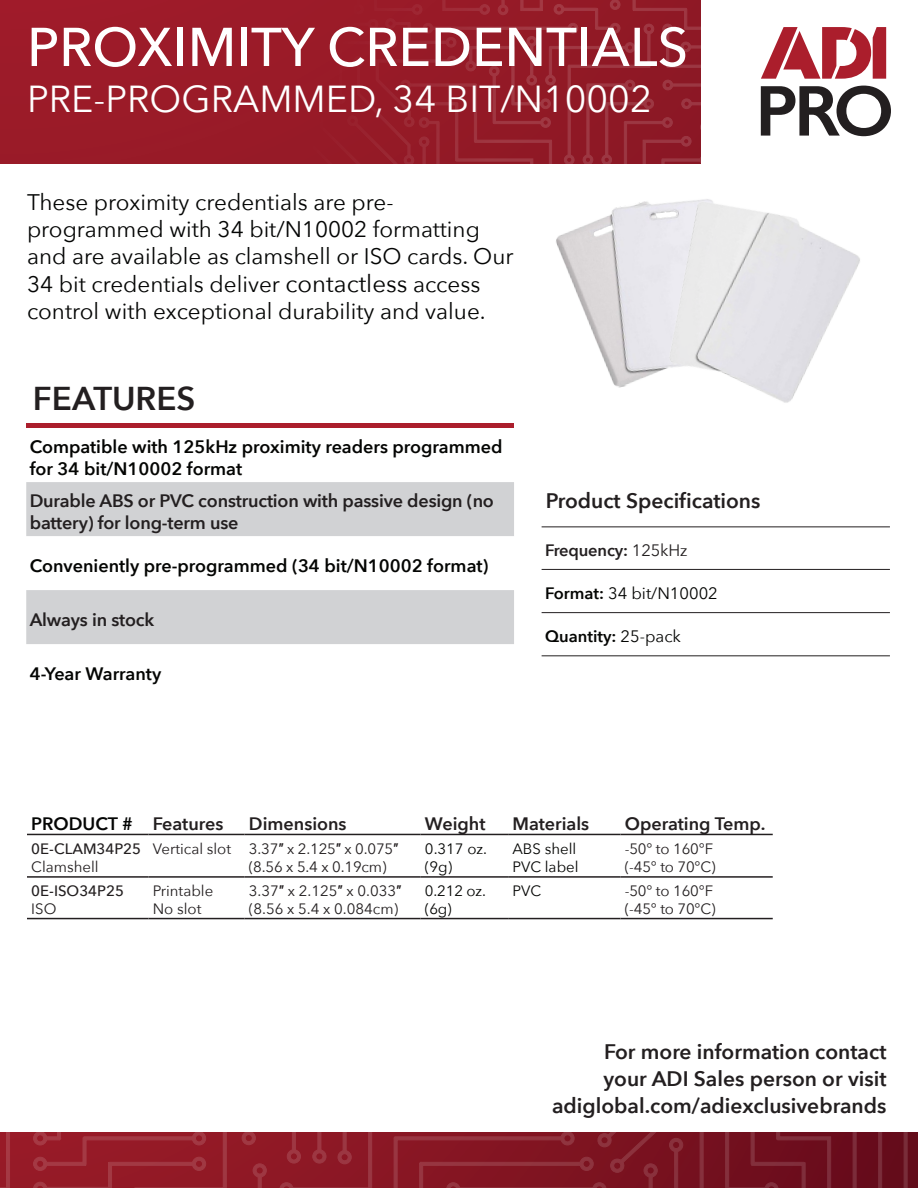
<style>
.page{position:relative;width:918px;height:1188px;background:#fff}
.page>*{position:absolute;margin:0;border:0;box-sizing:border-box;transform-origin:0 0}
.t1{font:500 54px "Avenir Next";color:#fff}
.t2{font:37.5px "Avenir Next";color:#fff}
.t3{font:600 33px "Avenir Next";color:#231f20}
.t4{font:22.5px/27.5px "Avenir Next";color:#040504}
.t5{font:600 21px "Avenir Next";color:#231f20}
.t6{font:600 18px/21.6px "Avenir Next";letter-spacing:-.01em;color:#231f20}
.t7{font:600 18px/21.6px "Avenir Next";color:#040503}
.t8{font:600 18px "Avenir Next";color:#040504}
.t9{font:16.5px "Avenir Next";color:#040503}
.t10{font:600 16.5px "Avenir Next";letter-spacing:-.01em;color:#231f20}
.t11{font:600 16.5px "Avenir Next";color:#040503}
.t12{font:15px/18px "Avenir Next";color:#231f20}
.t13{font:15px "Avenir Next";color:#040503}
.t14{font:500 15px/18px "Avenir Next";color:#231f20}
.s1{font-size:24px}
.s2{font-weight:400}
.s3{font-weight:600}
.s4{font-family:"Arial"}
</style>
<div class="page">
<div style="left:0;top:0;width:701px;height:163px;background:#9b1b28"></div>
<svg style="left:378px;top:0;width:323px;height:163px"></svg>
<svg style="left:761px;top:27px;width:130px;height:109px"></svg>
<img style="left:556px;top:202px;width:85px;height:186px">
<img style="left:641px;top:199px;width:219px;height:204px">
<hr style="left:542px;top:527px;width:348px;height:1px;background:#231f20">
<hr style="left:542px;top:569px;width:348px;height:1px;background:#231f20">
<hr style="left:542px;top:612px;width:348px;height:1px;background:#231f20">
<hr style="left:542px;top:656px;width:348px;height:1px;background:#231f20">
<hr style="left:26px;top:424px;width:488px;height:4px;background:#ab1e2c">
<svg style="left:26px;top:482px;width:488px;height:162px;fill:#d1d2d4"></svg>
<hr style="left:27px;top:876px;width:121px;height:2px;background:#231f20">
<hr style="left:148px;top:876px;width:97px;height:2px;background:#231f20">
<hr style="left:245px;top:876px;width:176px;height:2px;background:#231f20">
<hr style="left:421px;top:876px;width:87px;height:2px;background:#231f20">
<hr style="left:508px;top:876px;width:112px;height:2px;background:#231f20">
<hr style="left:620px;top:876px;width:153px;height:2px;background:#231f20">
<hr style="left:27px;top:918px;width:121px;height:1px;background:#231f20">
<hr style="left:148px;top:918px;width:97px;height:1px;background:#231f20">
<hr style="left:245px;top:918px;width:176px;height:1px;background:#231f20">
<hr style="left:421px;top:918px;width:87px;height:1px;background:#231f20">
<hr style="left:508px;top:918px;width:112px;height:1px;background:#231f20">
<hr style="left:620px;top:918px;width:153px;height:1px;background:#231f20">
<hr style="left:27px;top:834px;width:121px;height:1px;background:#231f20">
<hr style="left:148px;top:834px;width:97px;height:1px;background:#231f20">
<hr style="left:245px;top:834px;width:176px;height:1px;background:#231f20">
<hr style="left:421px;top:834px;width:87px;height:1px;background:#231f20">
<hr style="left:508px;top:834px;width:112px;height:1px;background:#231f20">
<hr style="left:620px;top:834px;width:153px;height:1px;background:#231f20">
<div style="left:0;top:1133px;width:918px;height:55px;background:#630c1a"></div>
<svg style="left:0;top:1133px;width:908px;height:54px"></svg>
<p class="t1" style="left:27px;top:1px;width:663px">PROXIMITY CREDENTIALS</p>
<p class="t2" style="left:27px;top:68px;width:626px">PRE-PROGRAMMED, 34 BIT/N10002</p>
<p class="t4" style="left:27px;top:187px;width:488px">These proximity credentials are pre&shy;programmed with 34 bit/N10002 formatting and are available as clamshell or ISO cards. Our 34 bit credentials deliver <span class="s1">contactless</span> access control with exceptional durability and value.</p>
<p class="t3" style="left:33px;top:371px;width:164px">FEATURES</p>
<p class="t7" style="left:30px;top:436px;width:474px">Compatible with 125kHz proximity readers programmed for 34 bit/N10002 format</p>
<p class="t6" style="left:30px;top:490px;width:466px">Durable ABS or PVC construction with passive design (no battery) for long-term use</p>
<p class="t7" style="left:30px;top:555px;width:460px">Conveniently pre-programmed (34 bit/N10002 format)</p>
<p class="t6" style="left:30px;top:609px;width:126px">Always in stock</p>
<p class="t7" style="left:30px;top:663px;width:133px">4-Year Warranty</p>
<p class="t5" style="left:546px;top:483px;width:216px">Product Specifications</p>
<p class="t10" style="left:545px;top:536px;width:144px">Frequency: <span class="s2">125kHz</span></p>
<p class="t9" style="left:545px;top:580px;width:174px"><span class="s3">Format:</span> 34 bit/N10002</p>
<p class="t11" style="left:545px;top:623px;width:137px">Quantity: <span class="s2">25-pack</span></p>
<p class="t8" style="left:31px;top:808px;width:103px">PRODUCT #</p>
<p class="t6" style="left:153px;top:813px;width:72px">Features</p>
<p class="t6" style="left:249px;top:813px;width:99px">Dimensions</p>
<p class="t6" style="left:425px;top:813px;width:62px">Weight</p>
<p class="t6" style="left:512px;top:813px;width:78px">Materials</p>
<p class="t6" style="left:625px;top:813px;width:142px">Operating Temp.</p>
<p class="t14" style="left:31px;top:839px;width:111px">0E-CLAM34P25<br><span class="s2">Clamshell</span></p>
<p class="t12" style="left:153px;top:839px;width:80px">Vertical slot</p>
<p class="t12" style="left:249px;top:839px;width:151px">3.37<span class="s4">″</span> x 2.125<span class="s4">″</span> x 0.075<span class="s4">″</span></p>
<p class="t13" style="left:512px;top:836px;width:65px">ABS shell</p>
<p class="t13" style="left:512px;top:854px;width:68px">PVC label</p>
<p class="t13" style="left:425px;top:836px;width:64px">0.317 oz.</p>
<p class="t13" style="left:425px;top:854px;width:29px">(9g)</p>
<p class="t12" style="left:625px;top:839px;width:90px">-50° to 160°F</p>
<p class="t12" style="left:625px;top:857px;width:92px">(-45° to 70°C)</p>
<p class="t12" style="left:249px;top:857px;width:139px">(8.56 x 5.4 x 0.19cm)</p>
<p class="t14" style="left:31px;top:882px;width:94px">0E-ISO34P25<br><span class="s2">ISO</span></p>
<p class="t12" style="left:153px;top:881px;width:62px">Printable</p>
<p class="t12" style="left:153px;top:899px;width:50px">No slot</p>
<p class="t12" style="left:249px;top:881px;width:154px">3.37<span class="s4">″</span> x 2.125<span class="s4">″</span> x 0.033<span class="s4">″ </span>(8.56 x 5.4 x 0.084cm)</p>
<p class="t13" style="left:425px;top:878px;width:62px">0.212 oz.</p>
<p class="t13" style="left:425px;top:896px;width:28px">(6g)</p>
<p class="t13" style="left:512px;top:878px;width:30px">PVC</p>
<p class="t12" style="left:625px;top:881px;width:90px">-50° to 160°F</p>
<p class="t12" style="left:625px;top:899px;width:92px">(-45° to 70°C)</p>
<p class="t5" style="left:604px;top:1034px;width:284px">For more information contact</p>
<p class="t5" style="left:603px;top:1061px;width:285px">your ADI Sales person or visit</p>
<p class="t5" style="left:552px;top:1088px;width:336px">adiglobal.com/adiexclusivebrands</p>
</div>
